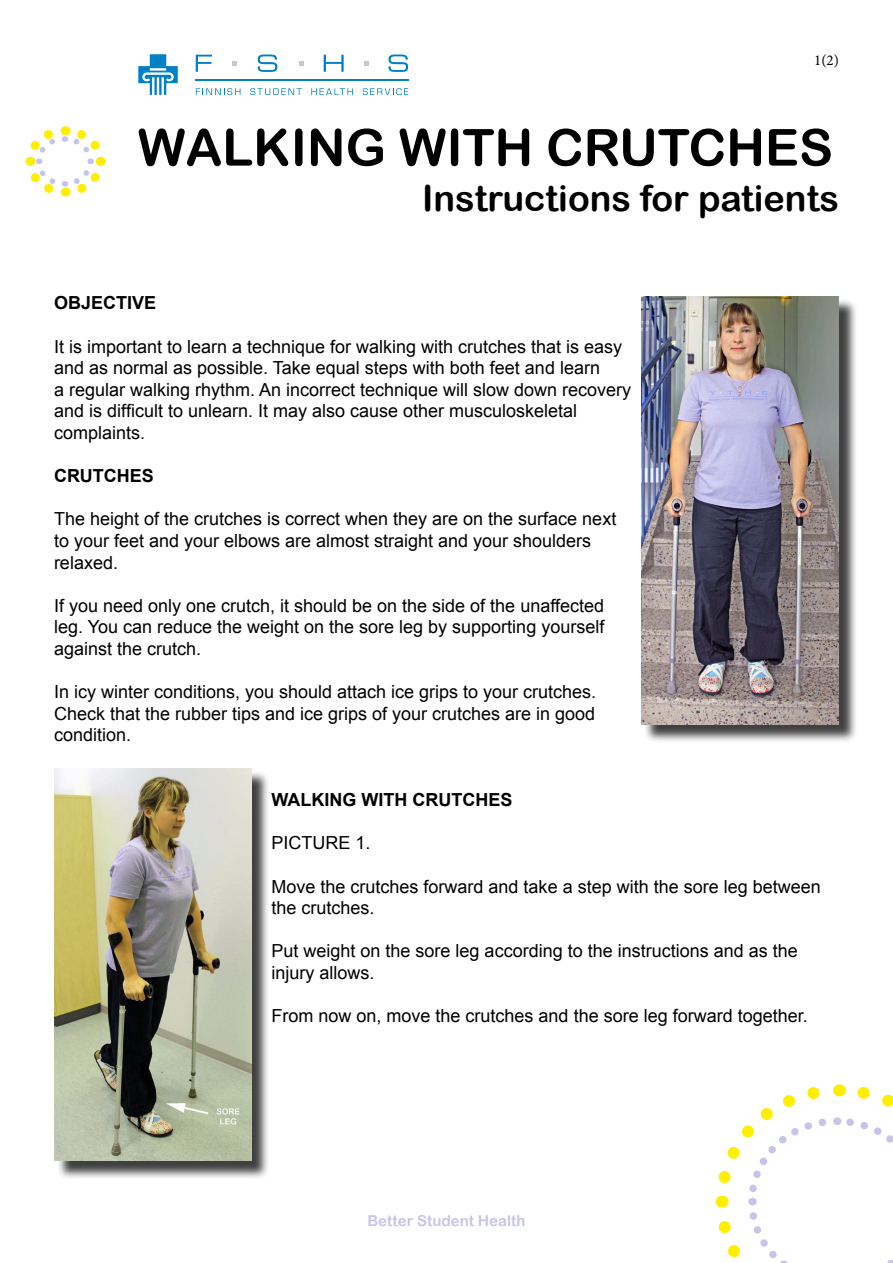
<style>
.page{position:relative;width:893px;height:1263px;background:#fff}
.page>*{position:absolute;margin:0;border:0;box-sizing:border-box;transform-origin:0 0}
.t1{font:51px "Arial Rounded MT Bold";color:#000}
.t2{font:36px "Arial Rounded MT Bold";color:#000}
.t3{font:18px/21.6px "Arial";color:#000}
.t4{font:700 18px "Arial";color:#000}
.t5{font:15px "Arial Rounded MT Bold";color:#c6c4e9}
.t6{font:15px "Minion Pro";color:#000}
</style>
<div class="page">
<svg style="left:715px;top:1084px;width:178px;height:179px"></svg>
<hr style="left:195px;top:79px;width:213px;height:1px;background:#0080c6">
<svg style="left:196px;top:88px;width:44px;height:7px"></svg>
<svg style="left:250px;top:88px;width:52px;height:7px"></svg>
<svg style="left:311px;top:88px;width:42px;height:7px"></svg>
<svg style="left:363px;top:88px;width:45px;height:7px"></svg>
<svg style="left:196px;top:55px;width:16px;height:17px"></svg>
<svg style="left:258px;top:54px;width:19px;height:18px"></svg>
<svg style="left:324px;top:55px;width:20px;height:17px"></svg>
<svg style="left:389px;top:54px;width:19px;height:18px"></svg>
<svg style="left:364px;top:61px;width:5px;height:5px"></svg>
<svg style="left:299px;top:61px;width:5px;height:5px"></svg>
<svg style="left:232px;top:61px;width:5px;height:5px"></svg>
<svg style="left:138px;top:54px;width:40px;height:41px"></svg>
<div style="left:643px;top:298px;width:214px;height:445px;background:#000;opacity:.75"></div>
<img style="left:641px;top:296px;width:198px;height:428px">
<div style="left:57px;top:770px;width:213px;height:409px;background:#000;opacity:.75"></div>
<img style="left:54px;top:768px;width:197px;height:393px">
<svg style="left:25px;top:126px;width:81px;height:71px"></svg>
<p class="t6" style="left:814px;top:50px;width:26px">1(2)</p>
<h1 class="t1" style="left:138px;top:117px;width:697px">WALKING WITH CRUTCHES</h1>
<h2 class="t2" style="left:422px;top:177px;width:418px">Instructions for patients</h2>
<p class="t4" style="left:54px;top:291px;width:104px">OBJECTIVE</p>
<p class="t3" style="left:54px;top:336px;width:579px">It is important to learn a technique for walking with crutches that is easy and as normal as possible. Take equal steps with both feet and learn<br>a regular walking rhythm. An incorrect technique will slow down recovery and is difficult to unlearn. It may also cause other musculoskeletal complaints.</p>
<p class="t4" style="left:54px;top:464px;width:101px">CRUTCHES</p>
<p class="t3" style="left:54px;top:508px;width:564px">The height of the crutches is correct when they are on the surface next to your feet and your elbows are almost straight and your shoulders relaxed.</p>
<p class="t3" style="left:54px;top:595px;width:552px;text-align:justify">If you need only one crutch, it should be on the side of the unaffected leg. You can reduce the weight on the sore leg by supporting yourself against the crutch.</p>
<p class="t3" style="left:54px;top:681px;width:544px;text-align:justify">In icy winter conditions, you should attach ice grips to your crutches.<br>Check that the rubber tips and ice grips of your crutches are in good condition.</p>
<p class="t4" style="left:271px;top:788px;width:242px">WALKING WITH CRUTCHES</p>
<p class="t3" style="left:271px;top:832px;width:101px">PICTURE 1.</p>
<p class="t3" style="left:271px;top:876px;width:551px">Move the crutches forward and take a step with the sore leg between the crutches.</p>
<p class="t3" style="left:271px;top:940px;width:528px">Put weight on the sore leg according to the instructions and as the injury allows.</p>
<p class="t3" style="left:271px;top:1005px;width:538px">From now on, move the crutches and the sore leg forward together.</p>
<p class="t5" style="left:367px;top:1212px;width:159px">Better Student Health</p>
</div>
